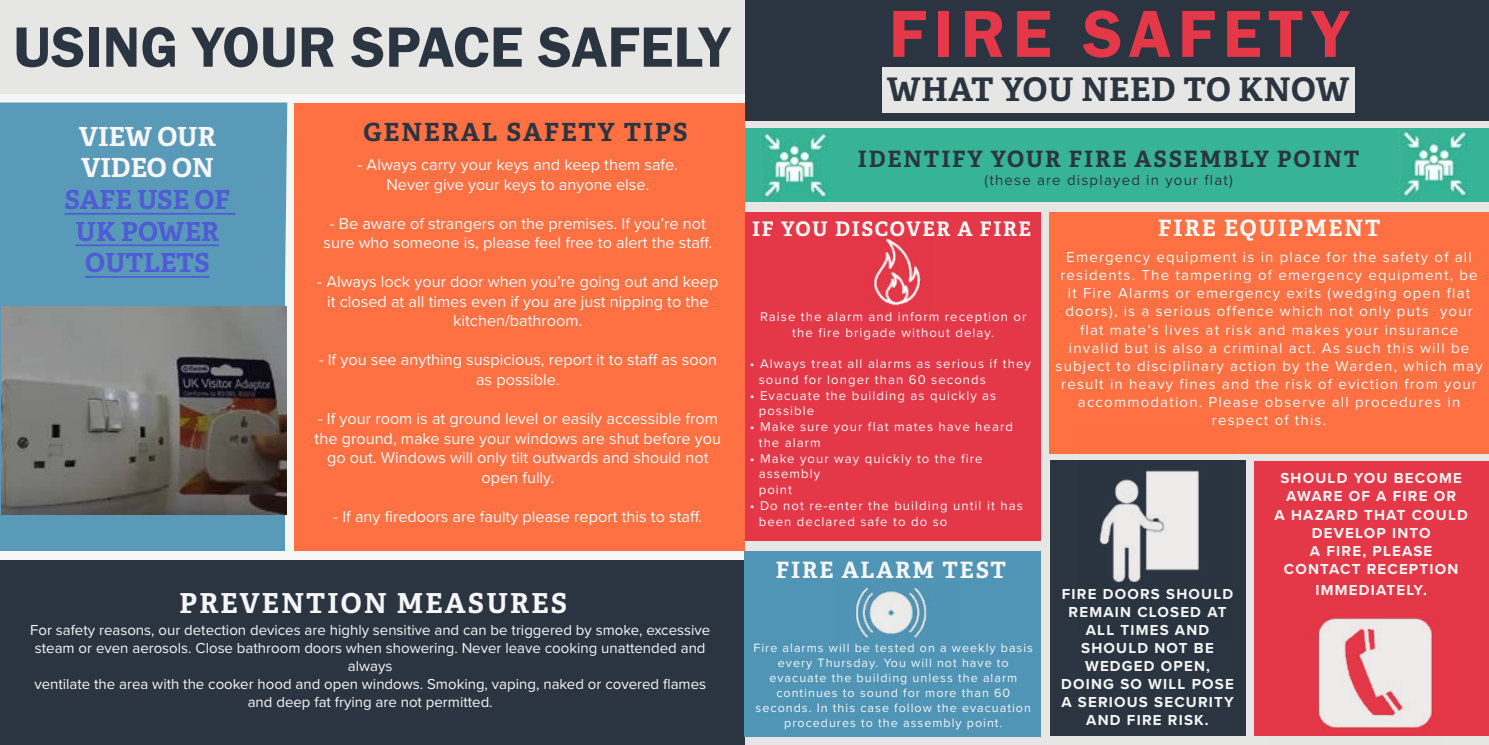
<style>
.page{position:relative;width:1489px;height:745px;background:#fff}
.page>*{position:absolute;margin:0;border:0;box-sizing:border-box;transform-origin:0 0}
.t1{font:600 68.75px "Franklin Gothic";letter-spacing:.1em;color:#e43848}
.t2{font:600 58.75px "Franklin Gothic";color:#2b3541}
.t3{font:700 32.5px "Adelle";letter-spacing:.02em;color:#2b3541}
.t4{font:700 27.5px "Adelle";letter-spacing:.08em;color:#f6f6f6}
.t5{font:700 26.25px/31.5px "Adelle";color:#4f5cd6;text-align:center}
.t6{font:700 26.25px "Adelle";color:#f6f6f6}
.t7{font:700 25px "Adelle";letter-spacing:.08em;color:#2b3541}
.t8{font:700 22.5px "Adelle";letter-spacing:.08em;color:#2b3541}
.t9{font:700 22.5px "Adelle";letter-spacing:.08em;color:#f6f6f6}
.t10{font:700 20px "Adelle";letter-spacing:.08em;color:#f6f6f6}
.t11{font:16.25px/19.5px "Proxima Nova";color:#f6f6f6;text-align:center}
.t12{font:15px/18px "Proxima Nova";letter-spacing:.08em;color:#f6f6f6;text-align:center}
.t13{font:15px/18px "Proxima Nova";color:#f6f6f6;text-align:center}
.t14{font:700 15px/18px "Proxima Nova";letter-spacing:.08em;color:#f6f6f6;text-align:center}
.t15{font:15px "Proxima Nova";letter-spacing:.08em;color:#2b3541}
.t16{font:13.12px/15.8px "Proxima Nova";letter-spacing:.08em;color:#f6f6f6}
.t17{font:12.5px/15px "Proxima Nova";letter-spacing:.08em;color:#f6f6f6;text-align:center}
</style>
<div class="page">
<div style="left:744px;top:0;width:744px;height:744px;background:#2b3541"></div>
<div style="left:882px;top:68px;width:472px;height:45px;background:#e6e6e4"></div>
<div style="left:0;top:0;width:744px;height:570px;background:#e6e6e4"></div>
<div style="left:0;top:107px;width:285px;height:445px;background:#5a9ab9"></div>
<div style="left:0;top:560px;width:746px;height:184px;background:#2b3541"></div>
<div style="left:744px;top:122px;width:744px;height:90px;background:#e6e6e4"></div>
<div style="left:744px;top:129px;width:744px;height:73px;background:#37b496"></div>
<img style="left:1399px;top:131px;width:69px;height:68px">
<div style="left:745px;top:212px;width:743px;height:532px;background:#e6e6e4"></div>
<div style="left:744px;top:212px;width:297px;height:328px;background:#e43848"></div>
<div style="left:294px;top:95px;width:450px;height:456px;background:#ff7143"></div>
<div style="left:744px;top:550px;width:297px;height:185px;background:#5095b6"></div>
<div style="left:1049px;top:212px;width:439px;height:241px;background:#ff7143"></div>
<div style="left:1050px;top:460px;width:195px;height:275px;background:#2b3541"></div>
<div style="left:1253px;top:460px;width:235px;height:274px;background:#e43848"></div>
<img style="left:760px;top:132px;width:69px;height:69px">
<img style="left:855px;top:585px;width:72px;height:53px">
<img style="left:1078px;top:453px;width:153px;height:130px">
<img style="left:1271px;top:618px;width:168px;height:118px">
<div style="left:0;top:94px;width:744px;height:9px;background:#f6f6f6"></div>
<div style="left:285px;top:97px;width:9px;height:453px;background:#f6f6f6"></div>
<div style="left:0;top:551px;width:743px;height:8px;background:#f6f6f6"></div>
<img style="left:2px;top:306px;width:284px;height:208px">
<svg style="left:0;top:102px;width:287px;height:180px"></svg>
<hr style="left:65px;top:213px;width:170px;height:1px;background:#4f5cd6">
<hr style="left:76px;top:244px;width:143px;height:2px;background:#4f5cd6">
<hr style="left:85px;top:276px;width:124px;height:1px;background:#4f5cd6">
<img style="left:873px;top:238px;width:48px;height:68px">
<h2 class="t2" style="left:13px;top:11px;width:718px">USING YOUR SPACE SAFELY</h2>
<h3 class="t6" style="left:79px;top:120px;width:139px">VIEW OUR</h3>
<h3 class="t7" style="left:363px;top:116px;width:325px">GENERAL SAFETY TIPS</h3>
<h3 class="t6" style="left:81px;top:151px;width:134px">VIDEO ON</h3>
<h3 class="t5" style="left:65px;top:184px;width:167px">SAFE USE OF<br>UK POWER<br>OUTLETS</h3>
<p class="t11" style="left:357px;top:154px;width:322px">- Always carry your keys and keep them safe.<br>Never give your keys to anyone else.</p>
<p class="t11" style="left:323px;top:213px;width:390px">- Be aware of strangers on the premises. If you’re not sure who someone is, please feel free to alert the staff.</p>
<p class="t11" style="left:317px;top:271px;width:402px">- Always lock your door when you’re going out and keep it closed at all times even if you are just nipping to the kitchen/bathroom.</p>
<p class="t11" style="left:318px;top:349px;width:400px">- If you see anything suspicious, report it to staff as soon as possible.</p>
<p class="t11" style="left:314px;top:408px;width:408px">- If your room is at ground level or easily accessible from the ground, make sure your windows are shut before you go out. Windows will only tilt outwards and should not open fully.</p>
<p class="t11" style="left:333px;top:505px;width:370px">- If any firedoors are faulty please report this to staff.</p>
<h3 class="t4" style="left:179px;top:585px;width:389px">PREVENTION MEASURES</h3>
<p class="t13" style="left:30px;top:620px;width:681px">For safety reasons, our detection devices are highly sensitive and can be triggered by smoke, excessive steam or even aerosols. Close bathroom doors when showering. Never leave cooking unattended and always<br>ventilate the area with the cooker hood and open windows. Smoking, vaping, naked or covered flames and deep fat frying are not permitted.</p>
<h1 class="t1" style="left:888px;top:-8px;width:461px">FIRE SAFETY</h1>
<h3 class="t3" style="left:886px;top:69px;width:464px">WHAT YOU NEED TO KNOW</h3>
<h3 class="t8" style="left:858px;top:144px;width:503px">IDENTIFY YOUR FIRE ASSEMBLY POINT</h3>
<p class="t15" style="left:984px;top:168px;width:250px">(these are displayed in your flat)</p>
<p class="t10" style="left:752px;top:215px;width:280px">IF YOU DISCOVER A FIRE</p>
<h3 class="t9" style="left:1158px;top:213px;width:224px">FIRE EQUIPMENT</h3>
<p class="t12" style="left:1055px;top:247px;width:428px">Emergency equipment is in place for the safety of all residents. The tampering of emergency equipment, be it Fire Alarms or emergency exits (wedging open flat doors), is a serious offence which not only puts your flat mate’s lives at risk and makes your insurance invalid but is also a criminal act. As such this will be subject to disciplinary action by the Warden, which may result in heavy fines and the risk of eviction from your accommodation. Please observe all procedures in respect of this.</p>
<p class="t16" style="left:760px;top:308px;width:268px;text-align:center">Raise the alarm and inform reception or the fire brigade without delay.</p>
<p class="t16" style="left:758px;top:355px;width:273px;text-indent:-9px">• Always treat all alarms as serious if they sound for longer than 60 seconds</p>
<p class="t16" style="left:758px;top:386px;width:239px;text-indent:-9px">• Evacuate the building as quickly as possible</p>
<p class="t16" style="left:758px;top:418px;width:256px;text-indent:-9px">• Make sure your flat mates have heard the alarm</p>
<p class="t16" style="left:758px;top:449px;width:225px;text-indent:-9px">• Make your way quickly to the fire assembly<br>point</p>
<p class="t16" style="left:758px;top:497px;width:265px;text-indent:-9px">• Do not re-enter the building until it has been declared safe to do so</p>
<p class="t14" style="left:1274px;top:469px;width:195px">SHOULD YOU BECOME<br>AWARE OF A FIRE OR<br>A HAZARD THAT COULD<br>DEVELOP INTO<br>A FIRE, PLEASE<br>CONTACT RECEPTION</p>
<p class="t14" style="left:1315px;top:580px;width:113px">IMMEDIATELY.</p>
<h3 class="t9" style="left:775px;top:555px;width:232px">FIRE ALARM TEST</h3>
<p class="t14" style="left:1061px;top:584px;width:174px">FIRE DOORS SHOULD<br>REMAIN CLOSED AT<br>ALL TIMES AND<br>SHOULD NOT BE<br>WEDGED OPEN,<br>DOING SO WILL POSE<br>A SERIOUS SECURITY<br>AND FIRE RISK.</p>
<p class="t17" style="left:753px;top:639px;width:281px">Fire alarms will be tested on a weekly basis every Thursday. You will not have to evacuate the building unless the alarm continues to sound for more than 60 seconds. In this case follow the evacuation procedures to the assembly point.</p>
</div>
